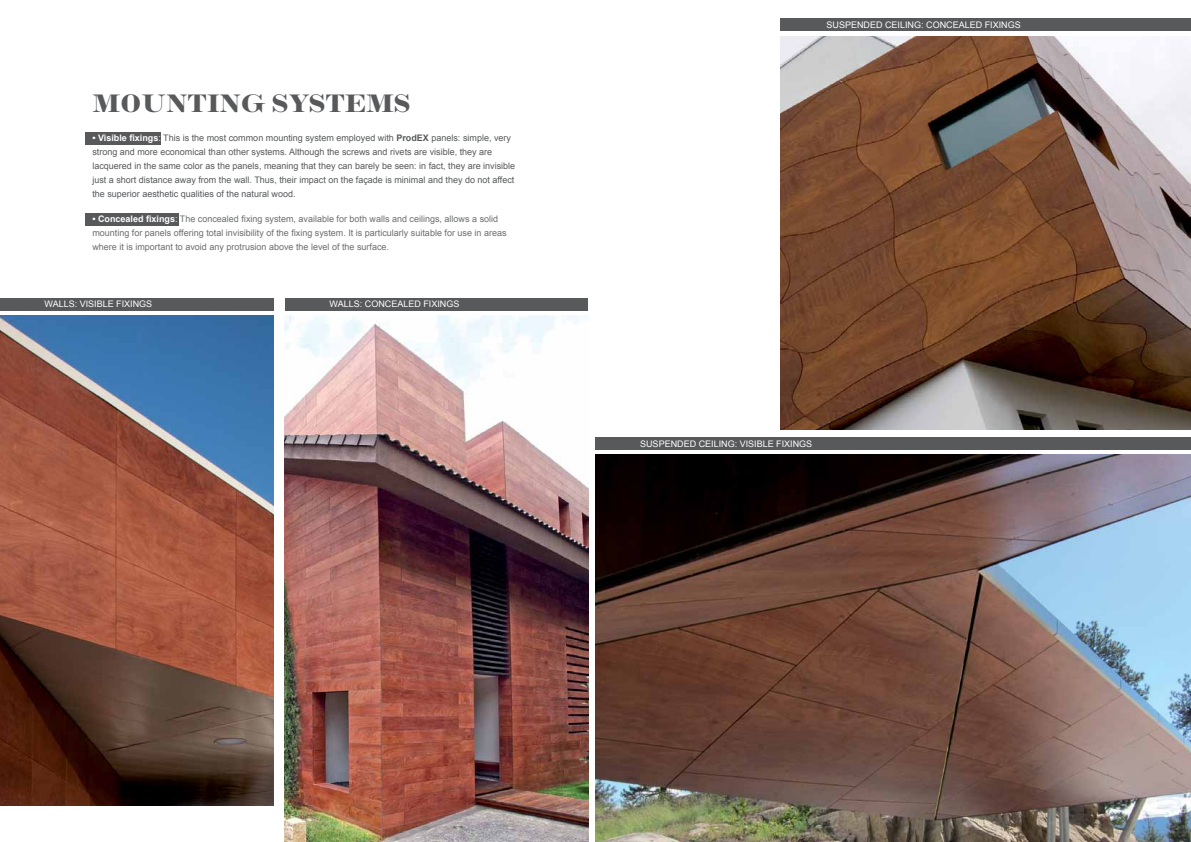
<style>
.page{position:relative;width:1191px;height:842px;background:#fff}
.page>*{position:absolute;margin:0;border:0;box-sizing:border-box;transform-origin:0 0}
.t1{font:700 25px "Inflex MT Std";letter-spacing:.005em;color:#58595b}
.t2{font:9px/14px "Arial";color:#58595b}
.t3{font:9px/14px "Arial";color:#6d6e71}
.t4{font:9px "Arial";color:#fff}
.s1{font-weight:700;color:#fff}
.s2{color:#fff}
.s3{font-weight:700}
</style>
<div class="page">
<img style="left:0;top:315px;width:274px;height:491px">
<div style="left:86px;top:132px;width:75px;height:13px;background:#58595b"></div>
<div style="left:86px;top:213px;width:93px;height:13px;background:#58595b"></div>
<img style="left:285px;top:315px;width:303px;height:527px">
<img style="left:595px;top:454px;width:596px;height:388px">
<img style="left:780px;top:36px;width:411px;height:393px">
<div style="left:0;top:297px;width:274px;height:13px;background:#58595b"></div>
<div style="left:285px;top:297px;width:302px;height:13px;background:#58595b"></div>
<div style="left:595px;top:437px;width:596px;height:13px;background:#58595b"></div>
<div style="left:780px;top:18px;width:411px;height:13px;background:#58595b"></div>
<h1 class="t1" style="left:92px;top:89px;width:320px">MOUNTING SYSTEMS</h1>
<p class="t2" style="left:92px;top:131px;width:424px"><span class="s1">• Visible fixings</span><span class="s2">:</span> This is the most common mounting system employed with <span class="s3">ProdEX</span> panels: simple, very strong and more economical than other systems. Although the screws and rivets are visible, they are lacquered in the same color as the panels, meaning that they can barely be seen: in fact, they are invisible just a short distance away from the wall. Thus, their impact on the façade is minimal and they do not affect the superior aesthetic qualities of the natural wood.</p>
<p class="t3" style="left:92px;top:212px;width:416px"><span class="s1">• Concealed fixings</span><span class="s2">:</span> The concealed fixing system, available for both walls and ceilings, allows a solid mounting for panels offering total invisibility of the fixing system. It is particularly suitable for use in areas where it is important to avoid any protrusion above the level of the surface.</p>
<p class="t4" style="left:45px;top:298px;width:109px">WALLS: VISIBLE FIXINGS</p>
<p class="t4" style="left:330px;top:298px;width:131px">WALLS: CONCEALED FIXINGS</p>
<p class="t4" style="left:826px;top:19px;width:196px">SUSPENDED CEILING: CONCEALED FIXINGS</p>
<p class="t4" style="left:640px;top:438px;width:174px">SUSPENDED CEILING: VISIBLE FIXINGS</p>
</div>
